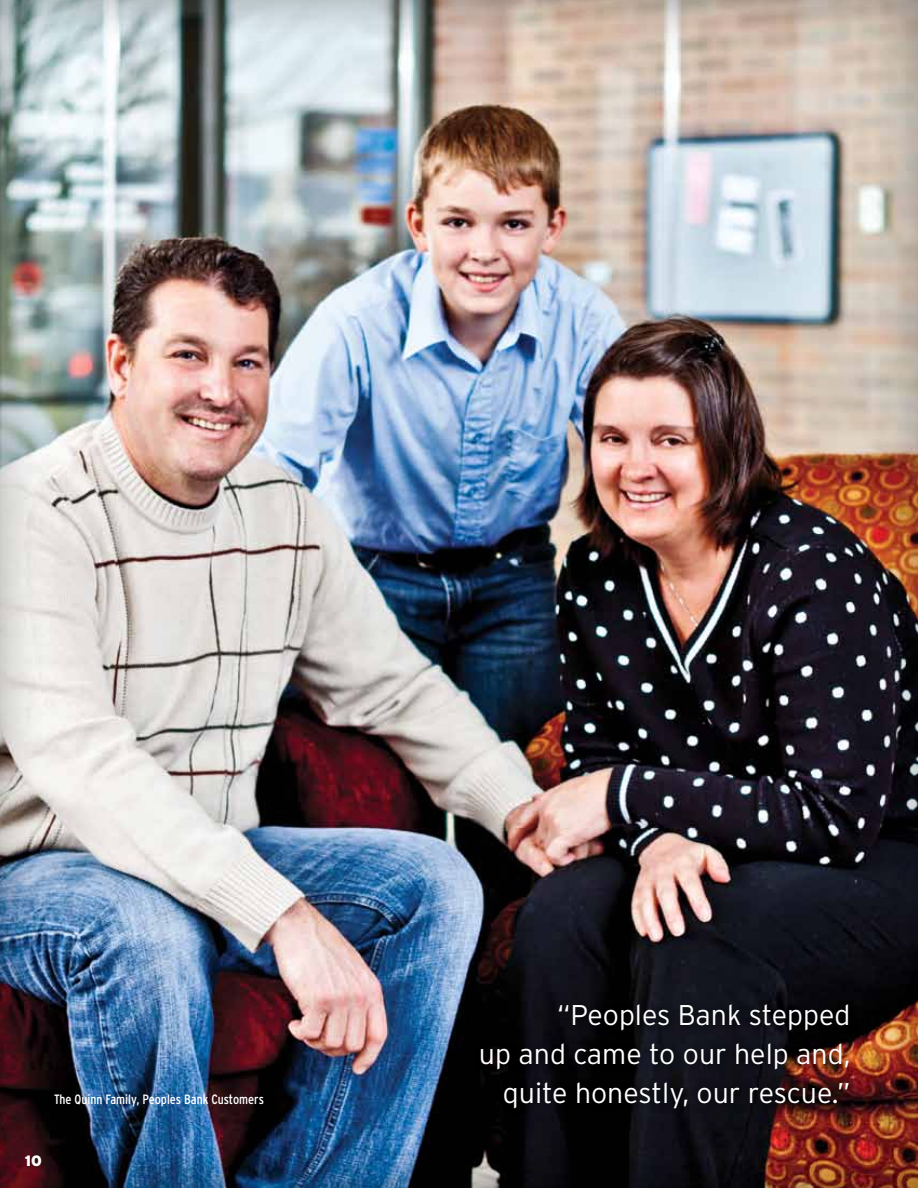
<style>
.page{position:relative;width:918px;height:1188px;background:#fff}
.page>*{position:absolute;margin:0;border:0;box-sizing:border-box;transform-origin:0 0}
.t1{font:300 28.5px/39px "Interstate";color:#fff;text-align:right}
.t2{font:900 15px "Interstate";color:#fff}
.t3{font:condensed 13.5px "Interstate";color:#fff}
</style>
<div class="page">
<div style="left:0;top:0;width:918px;height:1188px;background:#000;opacity:.35"></div>
<div style="left:474px;top:998px;width:384px;height:119px;background:#000;opacity:.75"></div>
<p class="t3" style="left:54px;top:1092px;width:211px">The Quinn Family, Peoples Bank Customers</p>
<p class="t2" style="left:25px;top:1152px;width:19px">10</p>
<p class="t1" style="left:479px;top:995px;width:373px">“Peoples Bank stepped<br>up and came to our help and, quite honestly, our rescue.”</p>
</div>
